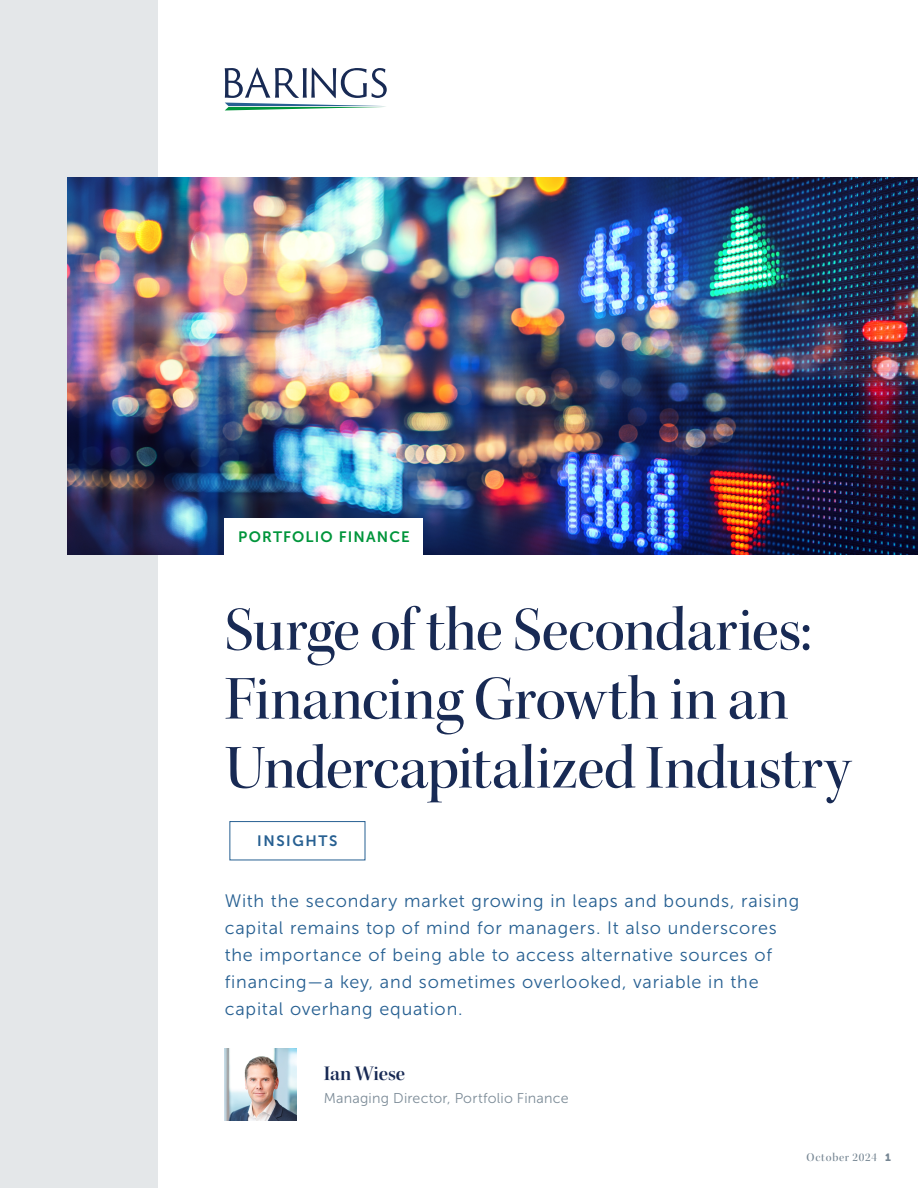
<style>
.page{position:relative;width:918px;height:1188px;background:#fff}
.page>*{position:absolute;margin:0;border:0;box-sizing:border-box;transform-origin:0 0}
.t1{font:63px/69px "Kepler Std Medium Disp";letter-spacing:-.005em;color:#182a54}
.t2{font:21px "Kepler Std Semibold Disp";color:#182a54}
.t3{font:18px/27px "Museo Sans 300";letter-spacing:.045em;color:#276092}
.t4{font:15px "Museo Sans 700";letter-spacing:.08em;color:#00953b}
.t5{font:15px "Museo Sans 700";letter-spacing:.105em;color:#276092}
.t6{font:14.25px "Museo Sans 300";letter-spacing:.015em;color:#7d8c98}
.t7{font:12px "Kepler Std Medium Disp";letter-spacing:.065em;color:#768693}
.s1{font-family:"Museo Sans 900";font-size:10.5px}
</style>
<div class="page">
<div style="left:0;top:0;width:157px;height:1188px;background:#e4e7e9"></div>
<img style="left:68px;top:178px;width:850px;height:377px">
<div style="left:230px;top:821px;width:135px;height:39px;border:1px solid #276092"></div>
<div style="left:225px;top:518px;width:198px;height:45px;background:#fff"></div>
<img style="left:225px;top:1048px;width:72px;height:72px">
<svg style="left:225px;top:67px;width:162px;height:43px"></svg>
<p class="t4" style="left:238px;top:529px;width:173px">PORTFOLIO FINANCE</p>
<h1 class="t1" style="left:225px;top:596px;width:627px">Surge of the Secondaries:<br>Financing Growth in an<br>Undercapitalized Industry</h1>
<p class="t5" style="left:257px;top:833px;width:82px">INSIGHTS</p>
<p class="t3" style="left:225px;top:887px;width:576px">With the secondary market growing in leaps and bounds, raising capital remains top of mind for managers. It also underscores the importance of being able to access alternative sources of financing—a key, and sometimes overlooked, variable in the capital overhang equation.</p>
<p class="t2" style="left:324px;top:1062px;width:83px">Ian Wiese</p>
<p class="t6" style="left:324px;top:1090px;width:246px">Managing Director, Portfolio Finance</p>
<p class="t7" style="left:807px;top:1150px;width:86px">October 2024 <span class="s1">1</span></p>
</div>
